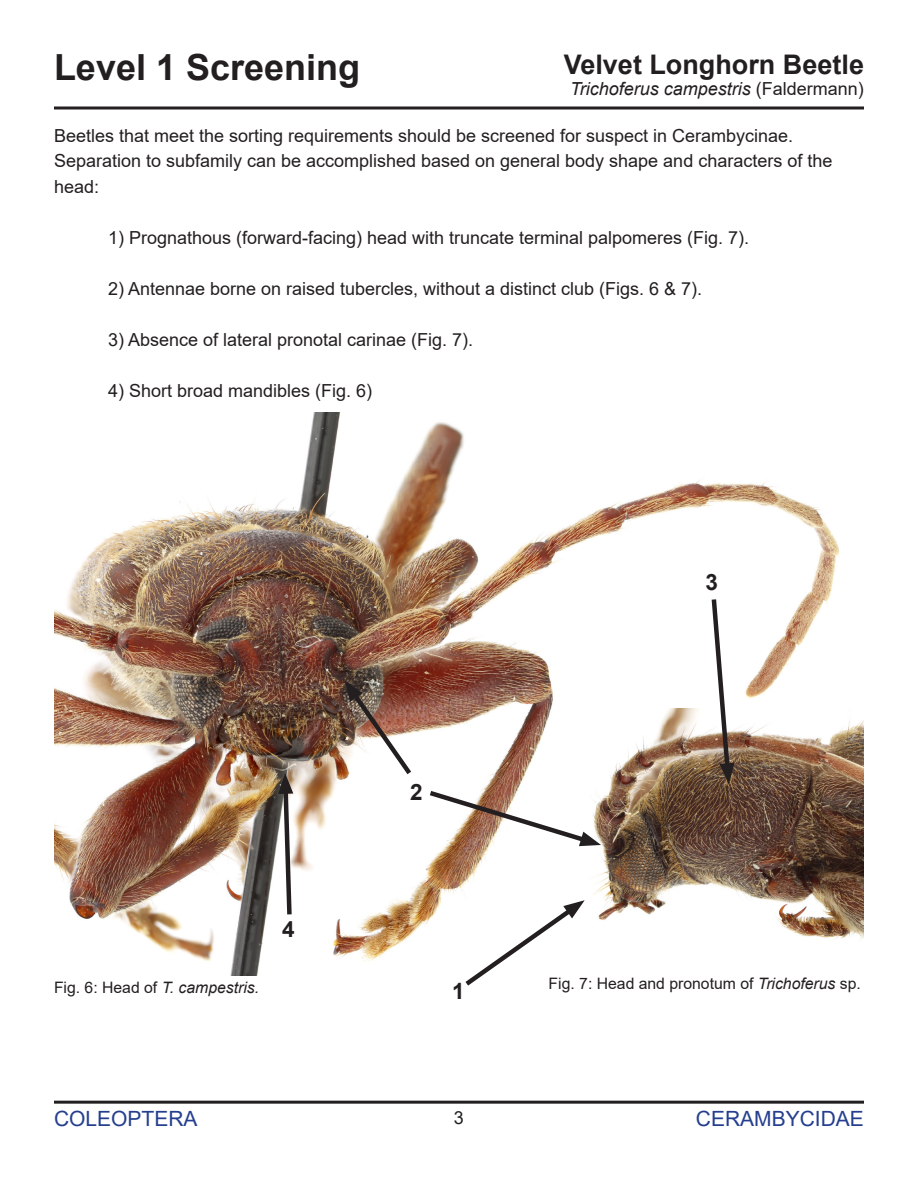
<style>
.page{position:relative;width:918px;height:1188px;background:#fff}
.page>*{position:absolute;margin:0;border:0;box-sizing:border-box;transform-origin:0 0}
.t1{font:700 36px "Arial";color:#231f20}
.t2{font:700 27px "Arial";color:#231f20}
.t3{font:700 22.5px "Arial";color:#231f20}
.t4{font:21px "Arial";color:#253f8e}
.t5{font:18px/25.5px "Arial";color:#231f20}
.t6{font:italic 18px "Arial";color:#231f20}
.t7{font:15.75px "Arial";color:#231f20}
.t8{font:italic 15.75px "Arial";color:#231f20}
.s1{font-style:normal}
.s2{font-style:italic}
</style>
<div class="page">
<hr style="left:54px;top:1101px;width:810px;height:3px;background:#231f20">
<svg style="left:54px;top:106px;width:810px;height:4px;background:#595657"></svg>
<img style="left:54px;top:412px;width:785px;height:564px">
<img style="left:564px;top:709px;width:300px;height:267px">
<svg style="left:461px;top:900px;width:124px;height:86px"></svg>
<svg style="left:425px;top:787px;width:176px;height:60px"></svg>
<svg style="left:709px;top:595px;width:26px;height:189px"></svg>
<svg style="left:278px;top:773px;width:16px;height:146px"></svg>
<img style="left:345px;top:680px;width:71px;height:99px">
<p class="t1" style="left:54px;top:42px;width:308px">Level 1 Screening</p>
<h2 class="t2" style="left:564px;top:45px;width:302px">Velvet Longhorn Beetle</h2>
<p class="t6" style="left:570px;top:77px;width:295px">Trichoferus campestris <span class="s1">(Faldermann)</span></p>
<p class="t5" style="left:54px;top:123px;width:741px">Beetles that meet the sorting requirements should be screened for suspect in Cerambycinae.</p>
<p class="t5" style="left:54px;top:148px;width:780px">Separation to subfamily can be accomplished based on general body shape and characters of the head:</p>
<p class="t5" style="left:108px;top:225px;width:643px">1) Prognathous (forward-facing) head with truncate terminal palpomeres (Fig. 7).</p>
<p class="t5" style="left:108px;top:276px;width:596px">2) Antennae borne on raised tubercles, without a distinct club (Figs. 6 &amp; 7).</p>
<p class="t5" style="left:108px;top:327px;width:367px">3) Absence of lateral pronotal carinae (Fig. 7).</p>
<p class="t5" style="left:108px;top:378px;width:266px">4) Short broad mandibles (Fig. 6)</p>
<p class="t3" style="left:282px;top:914px;width:14px">4</p>
<p class="t3" style="left:410px;top:777px;width:14px">2</p>
<p class="t8" style="left:54px;top:977px;width:207px"><span class="s1">Fig. 6: Head of</span> T. campestris.</p>
<p class="t3" style="left:452px;top:976px;width:14px">1</p>
<p class="t3" style="left:705px;top:566px;width:14px">3</p>
<p class="t7" style="left:549px;top:973px;width:314px">Fig. 7: Head and pronotum of <span class="s2">Trichoferus</span> sp.</p>
<p class="t4" style="left:54px;top:1104px;width:145px">COLEOPTERA</p>
<p class="t5" style="left:454px;top:1105px;width:12px">3</p>
<p class="t4" style="left:696px;top:1104px;width:170px">CERAMBYCIDAE</p>
</div>
